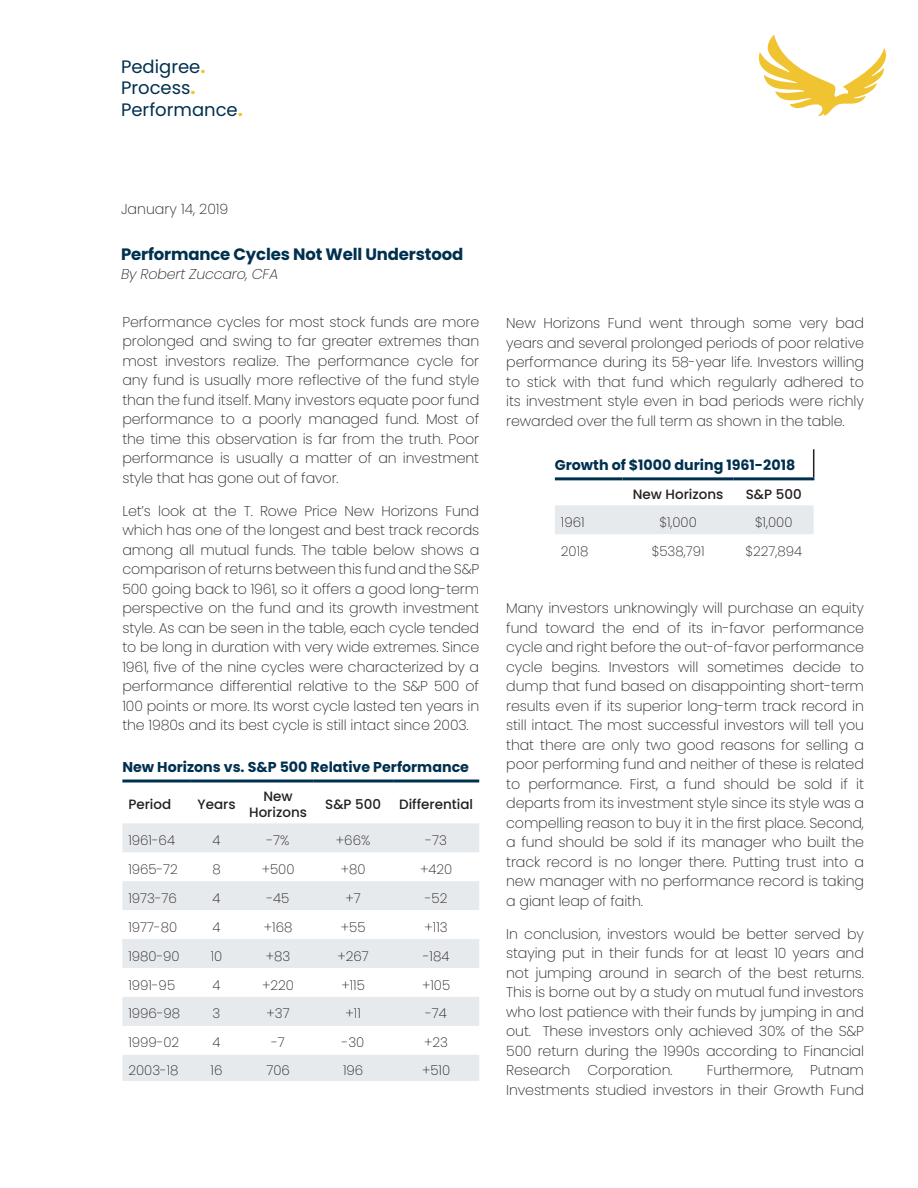
<style>
.page{position:relative;width:918px;height:1188px;background:#fff}
.page>*{position:absolute;margin:0;border:0;box-sizing:border-box;transform-origin:0 0}
.t1{font:18px/21.6px "Poppins";color:#00304f}
.t2{font:700 16.5px "Poppins";letter-spacing:-.01em;color:#00304f}
.t3{font:200 14.25px/19.5px "Poppins";letter-spacing:-.01em;color:#231f20;text-align:justify}
.t4{font:700 14.25px "Poppins";color:#00304f}
.t5{font:italic 200 14.25px "Poppins";letter-spacing:-.01em;color:#231f20}
.t6{font:200 13.5px "Poppins";color:#231f20}
.t7{font:500 13.5px "Poppins";color:#231f20}
.s1{font-weight:700;color:#f0c430}
</style>
<div class="page">
<svg style="left:758px;top:35px;width:128px;height:81px"></svg>
<svg style="left:122px;top:823px;width:357px;height:258px;fill:#e6eaed"></svg>
<hr style="left:122px;top:780px;width:68px;height:3px;background:#00304f">
<hr style="left:190px;top:780px;width:53px;height:3px;background:#00304f">
<hr style="left:243px;top:780px;width:70px;height:3px;background:#00304f">
<hr style="left:313px;top:780px;width:80px;height:3px;background:#00304f">
<hr style="left:393px;top:780px;width:86px;height:3px;background:#00304f">
<div style="left:555px;top:505px;width:259px;height:29px;background:#e6eaed"></div>
<svg style="left:813px;top:449px;width:1px;height:28px"></svg>
<hr style="left:555px;top:477px;width:68px;height:3px;background:#00304f">
<hr style="left:623px;top:477px;width:111px;height:3px;background:#00304f">
<hr style="left:734px;top:477px;width:80px;height:3px;background:#00304f">
<p class="t1" style="left:121px;top:56px;width:123px">Pedigree<span class="s1">.<br></span>Process<span class="s1">.<br></span>Performance<span class="s1">.</span></p>
<p class="t3" style="left:121px;top:199px;width:109px">January 14, 2019</p>
<p class="t2" style="left:121px;top:245px;width:344px">Performance Cycles Not Well Understood</p>
<p class="t5" style="left:121px;top:266px;width:159px">By Robert Zuccaro, CFA</p>
<p class="t3" style="left:122px;top:312px;width:358px">Performance cycles for most stock funds are more prolonged and swing to far greater extremes than most investors realize. The performance cycle for any fund is usually more reflective of the fund style than the fund itself. Many investors equate poor fund performance to a poorly managed fund. Most of the time this observation is far from the truth. Poor performance is usually a matter of an investment style that has gone out of favor.</p>
<p class="t3" style="left:122px;top:501px;width:358px">Let’s look at the T. Rowe Price New Horizons Fund which has one of the longest and best track records among all mutual funds. The table below shows a comparison of returns between this fund and the S&amp;P 500 going back to 1961, so it offers a good long-term perspective on the fund and its growth investment style. As can be seen in the table, each cycle tended to be long in duration with very wide extremes. Since 1961, five of the nine cycles were characterized by a performance differential relative to the S&amp;P 500 of 100 points or more. Its worst cycle lasted ten years in the 1980s and its best cycle is still intact since 2003.</p>
<p class="t4" style="left:122px;top:759px;width:348px">New Horizons vs. S&amp;P 500 Relative Performance</p>
<p class="t7" style="left:128px;top:797px;width:44px">Period</p>
<p class="t7" style="left:198px;top:797px;width:40px">Years</p>
<p class="t7" style="left:263px;top:789px;width:31px">New</p>
<p class="t7" style="left:249px;top:805px;width:59px">Horizons</p>
<p class="t7" style="left:325px;top:797px;width:57px">S&amp;P 500</p>
<p class="t7" style="left:399px;top:797px;width:76px">Differential</p>
<p class="t6" style="left:128px;top:832px;width:48px">1961-64</p>
<p class="t6" style="left:213px;top:832px;width:10px">4</p>
<p class="t6" style="left:267px;top:832px;width:24px">-7%</p>
<p class="t6" style="left:336px;top:832px;width:36px">+66%</p>
<p class="t6" style="left:426px;top:832px;width:23px">-73</p>
<p class="t6" style="left:128px;top:861px;width:51px">1965-72</p>
<p class="t6" style="left:212px;top:861px;width:10px">8</p>
<p class="t6" style="left:262px;top:861px;width:34px">+500</p>
<p class="t6" style="left:341px;top:861px;width:26px">+80</p>
<p class="t6" style="left:420px;top:861px;width:34px">+420</p>
<p class="t6" style="left:128px;top:890px;width:50px">1973-76</p>
<p class="t6" style="left:213px;top:890px;width:10px">4</p>
<p class="t6" style="left:267px;top:890px;width:24px">-45</p>
<p class="t6" style="left:345px;top:890px;width:17px">+7</p>
<p class="t6" style="left:425px;top:890px;width:24px">-52</p>
<p class="t6" style="left:128px;top:919px;width:50px">1977-80</p>
<p class="t6" style="left:213px;top:919px;width:10px">4</p>
<p class="t6" style="left:264px;top:919px;width:30px">+168</p>
<p class="t6" style="left:341px;top:919px;width:26px">+55</p>
<p class="t6" style="left:425px;top:919px;width:25px">+113</p>
<p class="t6" style="left:128px;top:948px;width:53px">1980-90</p>
<p class="t6" style="left:211px;top:948px;width:13px">10</p>
<p class="t6" style="left:266px;top:948px;width:26px">+83</p>
<p class="t6" style="left:337px;top:948px;width:33px">+267</p>
<p class="t6" style="left:423px;top:948px;width:28px">-184</p>
<p class="t6" style="left:128px;top:977px;width:48px">1991-95</p>
<p class="t6" style="left:213px;top:977px;width:10px">4</p>
<p class="t6" style="left:262px;top:977px;width:33px">+220</p>
<p class="t6" style="left:341px;top:977px;width:25px">+115</p>
<p class="t6" style="left:422px;top:977px;width:30px">+105</p>
<p class="t6" style="left:128px;top:1006px;width:53px">1996-98</p>
<p class="t6" style="left:213px;top:1006px;width:9px">3</p>
<p class="t6" style="left:266px;top:1006px;width:25px">+37</p>
<p class="t6" style="left:345px;top:1006px;width:17px">+11</p>
<p class="t6" style="left:425px;top:1006px;width:23px">-74</p>
<p class="t6" style="left:128px;top:1035px;width:52px">1999-02</p>
<p class="t6" style="left:213px;top:1035px;width:10px">4</p>
<p class="t6" style="left:271px;top:1035px;width:15px">-7</p>
<p class="t6" style="left:342px;top:1035px;width:24px">-30</p>
<p class="t6" style="left:424px;top:1035px;width:25px">+23</p>
<p class="t6" style="left:128px;top:1062px;width:52px">2003-18</p>
<p class="t6" style="left:211px;top:1062px;width:13px">16</p>
<p class="t6" style="left:266px;top:1062px;width:25px">706</p>
<p class="t6" style="left:343px;top:1062px;width:22px">196</p>
<p class="t6" style="left:422px;top:1062px;width:30px">+510</p>
<p class="t3" style="left:506px;top:313px;width:359px">New Horizons Fund went through some very bad years and several prolonged periods of poor relative performance during its 58-year life. Investors willing to stick with that fund which regularly adhered to its investment style even in bad periods were richly rewarded over the full term as shown in the table.</p>
<p class="t4" style="left:555px;top:457px;width:242px">Growth of $1000 during 1961-2018</p>
<p class="t7" style="left:633px;top:487px;width:92px">New Horizons</p>
<p class="t7" style="left:746px;top:487px;width:57px">S&amp;P 500</p>
<p class="t6" style="left:561px;top:514px;width:25px">1961</p>
<p class="t6" style="left:659px;top:514px;width:39px">$1,000</p>
<p class="t6" style="left:755px;top:514px;width:39px">$1,000</p>
<p class="t6" style="left:561px;top:543px;width:29px">2018</p>
<p class="t6" style="left:652px;top:543px;width:54px">$538,791</p>
<p class="t6" style="left:745px;top:543px;width:58px">$227,894</p>
<p class="t3" style="left:506px;top:599px;width:359px">Many investors unknowingly will purchase an equity fund toward the end of its in-favor performance cycle and right before the out-of-favor performance cycle begins. Investors will sometimes decide to dump that fund based on disappointing short-term results even if its superior long-term track record in still intact. The most successful investors will tell you that there are only two good reasons for selling a poor performing fund and neither of these is related to performance. First, a fund should be sold if it departs from its investment style since its style was a compelling reason to buy it in the first place. Second, a fund should be sold if its manager who built the track record is no longer there. Putting trust into a new manager with no performance record is taking a giant leap of faith.</p>
<p class="t3" style="left:506px;top:924px;width:359px">In conclusion, investors would be better served by staying put in their funds for at least 10 years and not jumping around in search of the best returns.<br>This is borne out by a study on mutual fund investors who lost patience with their funds by jumping in and out. These investors only achieved 30% of the S&amp;P 500 return during the 1990s according to Financial Research Corporation.</p>
<p class="t3" style="left:506px;top:1061px;width:359px;text-align:right">Furthermore, Putnam<br>Investments studied investors in their Growth Fund</p>
</div>
